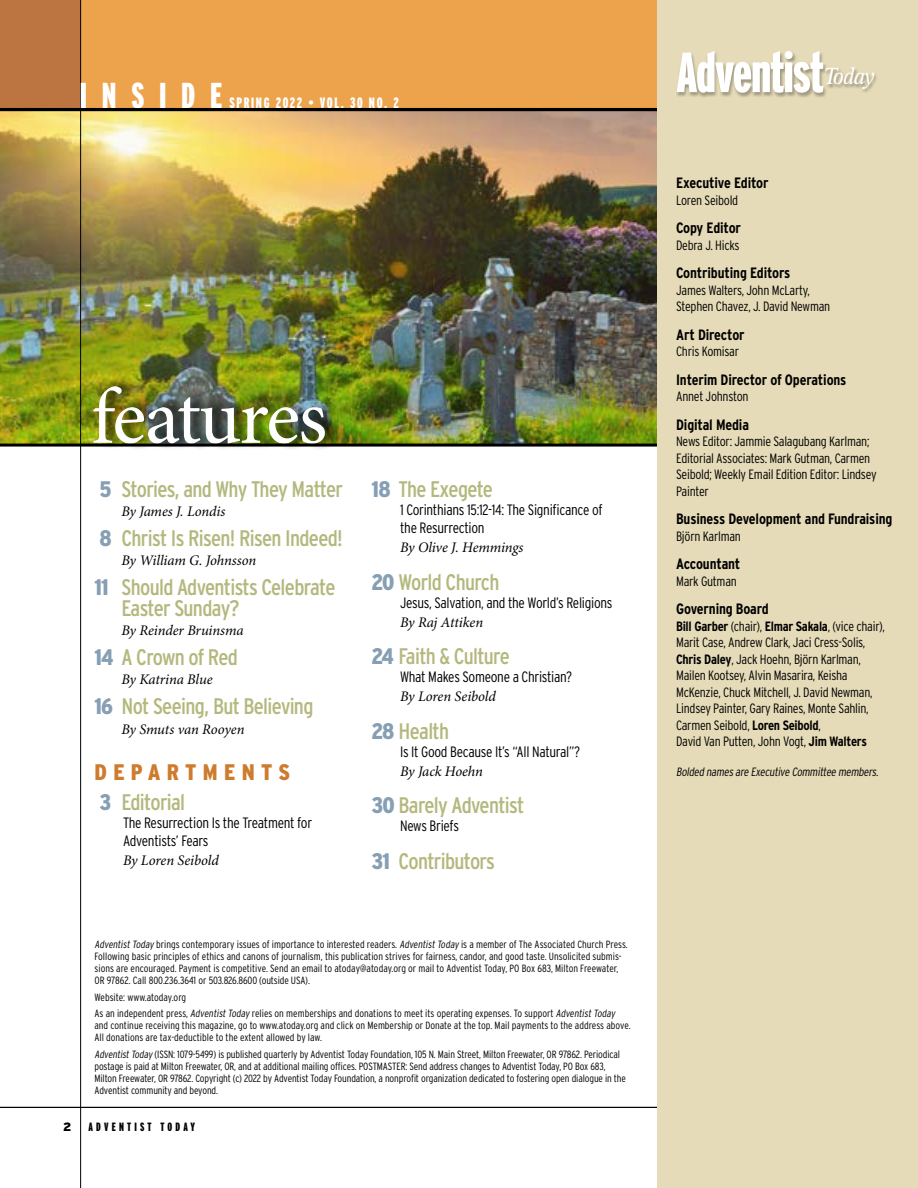
<style>
.page{position:relative;width:918px;height:1188px;background:#fff}
.page>*{position:absolute;margin:0;border:0;box-sizing:border-box;transform-origin:0 0}
.t1{font:79.5px "Minion Pro";color:#fff}
.t2{font:900 extra-condensed 56.55px "Interstate";letter-spacing:-.02em;color:#fff}
.t3{font:900 extra-condensed 36px "Interstate";letter-spacing:.41em;color:#fff}
.t4{font:italic 24.15px "Rotis Serif";letter-spacing:-.075em;color:#fff}
.t5{font:condensed 22.5px/21px "Interstate";letter-spacing:-.03em;color:#b4b87d}
.t6{font:900 condensed 22.5px/30px "Interstate";letter-spacing:.28em;color:#ce7b2d}
.t7{font:300 condensed 15px/18px "Interstate";letter-spacing:-.02em;color:#000}
.t8{font:700 condensed 15px "Interstate";letter-spacing:-.01em;color:#000}
.t9{font:900 extra-condensed 15px "Interstate";letter-spacing:.11em;color:#fff}
.t10{font:italic 14.7px "Minion Pro";letter-spacing:-.015em;color:#000}
.t11{font:300 condensed 13.5px/16.5px "Interstate";letter-spacing:-.02em;color:#000}
.t12{font:italic 300 condensed 12px "Interstate";color:#000}
.t13{font:900 extra-condensed 12px "Interstate";letter-spacing:.27em;color:#000}
.t14{font:900 12px "Interstate";color:#000}
.t15{font:300 condensed 10.5px/12px "Interstate";letter-spacing:-.005em;color:#000}
.s1{font-weight:900;color:#869fb4}
.s2{color:#869fb4}
.s3{font-weight:400;color:#b4b87d}
.s4{font-style:italic}
.s5{font-weight:700}
</style>
<div class="page">
<img style="left:0;top:111px;width:658px;height:333px">
<hr style="left:80px;top:0;width:1px;height:1188px;background:#000">
<div style="left:0;top:0;width:685px;height:108px;background:#eda34c"></div>
<div style="left:0;top:0;width:81px;height:108px;background:#bc7540"></div>
<hr style="left:80px;top:0;width:1px;height:111px;background:#000">
<hr style="left:0;top:1107px;width:918px;height:1px;background:#000">
<div style="left:94px;top:377px;width:248px;height:73px;background:#000;opacity:.7"></div>
<hr style="left:0;top:444px;width:658px;height:3px;background:#000">
<hr style="left:0;top:108px;width:918px;height:3px;background:#000">
<div style="left:658px;top:0;width:260px;height:1188px;background:#e5dbb8"></div>
<div style="left:676px;top:52px;width:151px;height:46px;background:#000;opacity:.3"></div>
<div style="left:826px;top:67px;width:52px;height:26px;background:#000;opacity:.3"></div>
<h3 class="t3" style="left:80px;top:76px;width:144px">INSIDE</h3>
<h3 class="t9" style="left:230px;top:95px;width:171px">SPRING 2022 • VOL. 30 NO. 2</h3>
<h1 class="t1" style="left:91px;top:370px;width:238px">features</h1>
<h3 class="t5" style="left:100px;top:478px;width:245px"><span class="s1">5</span> Stories, and Why They Matter</h3>
<h3 class="t10" style="left:122px;top:503px;width:105px">By James J. Londis</h3>
<h3 class="t5" style="left:100px;top:527px;width:245px"><span class="s1">8</span> Christ Is Risen! Risen Indeed!</h3>
<h3 class="t10" style="left:122px;top:552px;width:136px">By William G. Johnsson</h3>
<h3 class="t5" style="left:122px;top:577px;width:216px;text-indent:-27px"><span class="s1">11</span> Should Adventists Celebrate<br>Easter Sunday?</h3>
<h3 class="t10" style="left:122px;top:622px;width:124px">By Reinder Bruinsma</h3>
<h3 class="t5" style="left:94px;top:647px;width:145px"><span class="s1">14</span> A Crown of Red</h3>
<h3 class="t10" style="left:122px;top:671px;width:93px">By Katrina Blue</h3>
<h3 class="t5" style="left:94px;top:696px;width:220px"><span class="s1">16</span> Not Seeing, But Believing</h3>
<h3 class="t10" style="left:122px;top:720px;width:124px">By Smuts van Rooyen</h3>
<h3 class="t6" style="left:94px;top:757px;width:197px">DEPARTMENTS<br><span class="s2">3</span> <span class="s3">Editorial</span></h3>
<h3 class="t7" style="left:123px;top:813px;width:191px">The Resurrection Is the Treatment for<br>Adventists’ Fears</h3>
<h3 class="t10" style="left:123px;top:851px;width:97px">By Loren Seibold</h3>
<h3 class="t5" style="left:372px;top:478px;width:123px"><span class="s1">18</span> The Exegete</h3>
<h3 class="t7" style="left:400px;top:501px;width:204px">1 Corinthians 15:12-14: The Significance of the Resurrection</h3>
<h3 class="t10" style="left:400px;top:539px;width:125px">By Olive J. Hemmings</h3>
<h3 class="t5" style="left:372px;top:571px;width:129px"><span class="s1">20</span> World Church</h3>
<h3 class="t7" style="left:400px;top:593px;width:214px">Jesus, Salvation, and the World’s Religions</h3>
<h3 class="t10" style="left:400px;top:613px;width:85px">By Raj Attiken</h3>
<h3 class="t5" style="left:372px;top:646px;width:140px"><span class="s1">24</span> Faith &amp; Culture</h3>
<h3 class="t7" style="left:400px;top:668px;width:173px">What Makes Someone a Christian?</h3>
<h3 class="t10" style="left:400px;top:688px;width:97px">By Loren Seibold</h3>
<h3 class="t5" style="left:372px;top:720px;width:79px"><span class="s1">28</span> Health</h3>
<h3 class="t7" style="left:400px;top:742px;width:182px">Is It Good Because It’s “All Natural”?</h3>
<h3 class="t10" style="left:400px;top:762px;width:84px">By Jack Hoehn</h3>
<h3 class="t5" style="left:372px;top:795px;width:154px"><span class="s1">30</span> Barely Adventist</h3>
<h3 class="t7" style="left:400px;top:817px;width:60px">News Briefs</h3>
<h3 class="t5" style="left:372px;top:850px;width:125px"><span class="s1">31</span> Contributors</h3>
<p class="t15" style="left:94px;top:938px;width:535px"><span class="s4">AdventistToday</span>brings contemporary issues of importance to interested readers. <span class="s4">AdventistToday</span>is a member of The Associated Church Press.<br>Following basic principles of ethics and canons of journalism, this publication strives for fairness, candor, and good taste. Unsolicited submis&shy;sions are encouraged. Payment is competitive. Send an email to atoday@atoday.org or mail to Adventist Today, PO Box 683, Milton Freewater, OR 97862. Call 800.236.3641 or 503.826.8600 (outside USA).</p>
<p class="t15" style="left:95px;top:988px;width:524px;line-height:16.5px">Website: www.atoday.org<br>As an independent press, <span class="s4">AdventistToday</span>relies on memberships and donations to meet its operating expenses. To support <span class="s4">AdventistToday</span></p>
<p class="t15" style="left:94px;top:1019px;width:538px">and continue receiving this magazine, go to www.atoday.org and click on Membership or Donate at the top. Mail payments to the address above.<br>All donations are tax-deductible to the extent allowed by law.</p>
<p class="t15" style="left:94px;top:1048px;width:533px"><span class="s4">AdventistToday</span>(ISSN: 1079-5499) is published quarterly by Adventist Today Foundation, 105 N. Main Street, Milton Freewater, OR 97862. Periodical postage is paid at Milton Freewater, OR, and at additional mailing offices. POSTMASTER: Send address changes to Adventist Today, PO Box 683, Milton Freewater, OR 97862. Copyright (c) 2022 by Adventist Today Foundation, a nonprofit organization dedicated to fostering open dialogue in the Adventist community and beyond.</p>
<p class="t14" style="left:63px;top:1120px;width:10px">2</p>
<p class="t13" style="left:89px;top:1121px;width:108px">ADVENTIST TODAY</p>
<h2 class="t2" style="left:676px;top:41px;width:150px">Adventist</h2>
<h3 class="t4" style="left:823px;top:63px;width:52px">Today</h3>
<h3 class="t8" style="left:676px;top:174px;width:94px">Executive Editor</h3>
<p class="t11" style="left:676px;top:191px;width:64px">Loren Seibold</p>
<h3 class="t8" style="left:676px;top:219px;width:66px">Copy Editor</h3>
<p class="t11" style="left:676px;top:236px;width:65px">Debra J. Hicks</p>
<h3 class="t8" style="left:676px;top:264px;width:116px">Contributing Editors</h3>
<p class="t11" style="left:676px;top:281px;width:156px">James Walters, John McLarty,<br>Stephen Chavez, J. David Newman</p>
<h3 class="t8" style="left:676px;top:326px;width:70px">Art Director</h3>
<p class="t11" style="left:676px;top:343px;width:64px">Chris Komisar</p>
<h3 class="t8" style="left:676px;top:371px;width:172px">Interim Director of Operations</h3>
<p class="t11" style="left:676px;top:388px;width:74px">Annet Johnston</p>
<h3 class="t8" style="left:676px;top:416px;width:74px">Digital Media</h3>
<p class="t11" style="left:676px;top:433px;width:202px">News Editor: Jammie Salagubang Karlman; Editorial Associates: Mark Gutman, Carmen Seibold; Weekly Email Edition Editor: Lindsey Painter</p>
<h3 class="t8" style="left:676px;top:510px;width:218px">Business Development and Fundraising</h3>
<p class="t11" style="left:676px;top:527px;width:66px">Björn Karlman</p>
<h3 class="t8" style="left:676px;top:555px;width:66px">Accountant</h3>
<p class="t11" style="left:676px;top:572px;width:62px">Mark Gutman</p>
<h3 class="t8" style="left:676px;top:600px;width:94px">Governing Board</h3>
<p class="t11" style="left:676px;top:617px;width:210px"><span class="s5">Bill Garber</span> (chair), <span class="s5">Elmar Sakala</span>, (vice chair), Marit Case, Andrew Clark, Jaci Cress-Solis, <span class="s5">Chris Daley</span>, Jack Hoehn, Björn Karlman, Mailen Kootsey, Alvin Masarira, Keisha McKenzie, Chuck Mitchell, J. David Newman, Lindsey Painter, Gary Raines, Monte Sahlin, Carmen Seibold, <span class="s5">Loren Seibold</span>,<br>David Van Putten, John Vogt, <span class="s5">Jim Walters</span></p>
<p class="t12" style="left:676px;top:765px;width:206px">Bolded names are Executive Committee members.</p>
</div>
